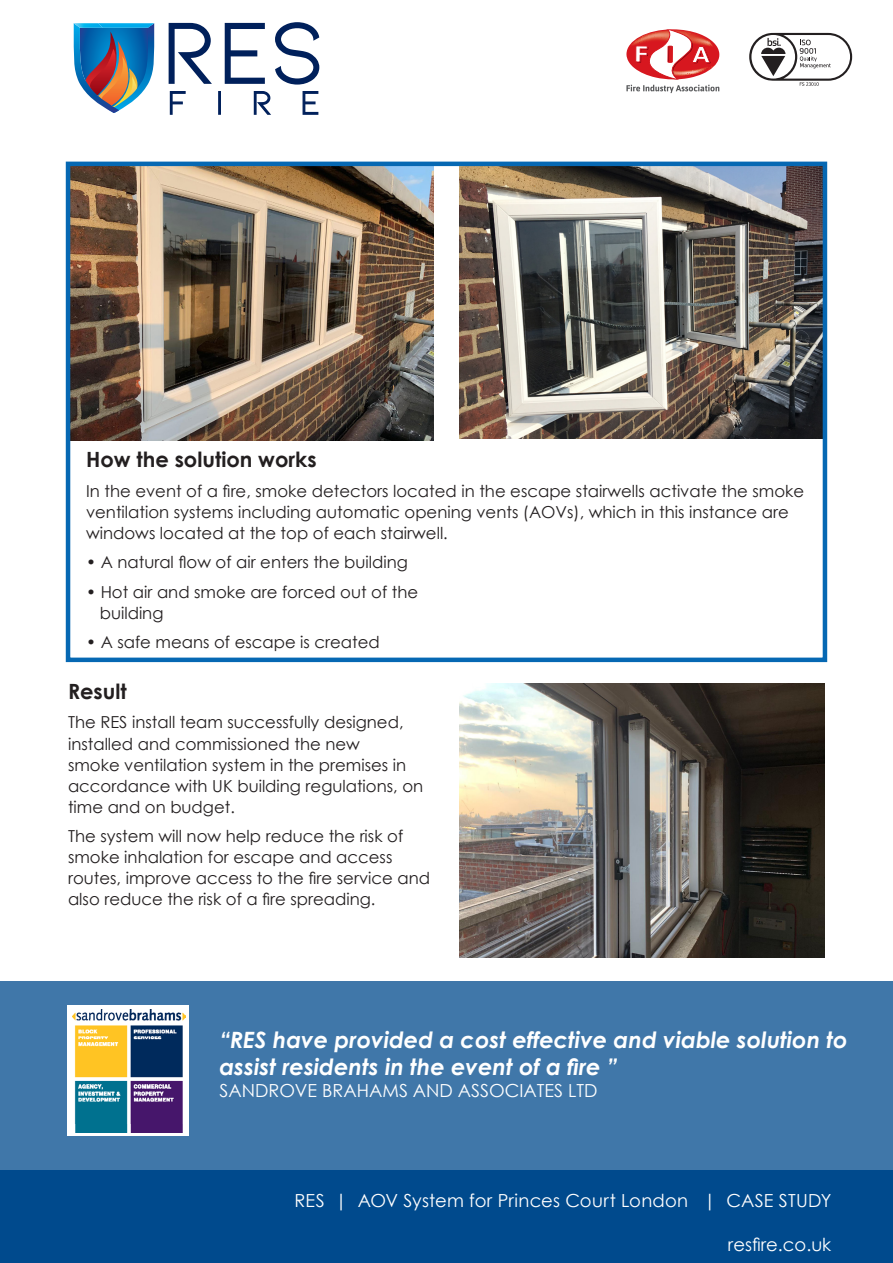
<style>
.page{position:relative;width:893px;height:1263px;background:#fff}
.page>*{position:absolute;margin:0;border:0;box-sizing:border-box;transform-origin:0 0}
.t1{font:italic 700 22.5px/27px "Century Gothic";color:#fff}
.Body_text{font:700 21px "Century Gothic";color:#231f20}
.Footer2{font:18px "Century Gothic";color:#fff}
.Body_text-2{font:16.5px/21px "Century Gothic";color:#231f20}
</style>
<div class="page">
<div style="left:0;top:1171px;width:893px;height:92px;background:#004a8d"></div>
<div style="left:0;top:981px;width:893px;height:189px;background:#4077a9"></div>
<img style="left:459px;top:167px;width:363px;height:271px">
<img style="left:71px;top:167px;width:363px;height:273px">
<div style="left:67px;top:1005px;width:122px;height:131px;background:#fff"></div>
<img style="left:72px;top:1009px;width:113px;height:123px">
<img style="left:459px;top:684px;width:366px;height:274px">
<div style="left:66px;top:162px;width:761px;height:500px;border:4px solid #0668b3"></div>
<svg style="left:169px;top:23px;width:43px;height:61px"></svg>
<svg style="left:225px;top:23px;width:40px;height:61px"></svg>
<svg style="left:275px;top:22px;width:44px;height:63px"></svg>
<svg style="left:170px;top:91px;width:16px;height:24px"></svg>
<hr style="left:218px;top:91px;width:3px;height:24px;background:#00205b">
<svg style="left:254px;top:91px;width:17px;height:24px"></svg>
<svg style="left:303px;top:91px;width:15px;height:24px"></svg>
<img style="left:73px;top:23px;width:82px;height:90px">
<img style="left:74px;top:23px;width:29px;height:5px">
<svg style="left:626px;top:29px;width:93px;height:64px"></svg>
<svg style="left:749px;top:33px;width:103px;height:53px"></svg>
<p class="Body_text" style="left:86px;top:444px;width:232px">How the solution works</p>
<p class="Body_text-2" style="left:86px;top:480px;width:720px">In the event of a fire, smoke detectors located in the escape stairwells activate the smoke ventilation systems including automatic opening vents (AOVs), which in this instance are windows located at the top of each stairwell.</p>
<p class="Body_text-2" style="left:86px;top:551px;width:323px">• A natural flow of air enters the building</p>
<p class="Body_text-2" style="left:100px;top:581px;width:320px;text-indent:-14px">• Hot air and smoke are forced out of the building</p>
<p class="Body_text-2" style="left:86px;top:631px;width:295px">• A safe means of escape is created</p>
<p class="Body_text" style="left:68px;top:675px;width:60px">Result</p>
<p class="Body_text-2" style="left:68px;top:712px;width:357px">The RES install team successfully designed, installed and commissioned the new<br>smoke ventilation system in the premises in accordance with UK building regulations, on time and on budget.</p>
<p class="Body_text-2" style="left:68px;top:825px;width:363px">The system will now help reduce the risk of smoke inhalation for escape and access routes, improve access to the fire service and also reduce the risk of a fire spreading.</p>
<p class="t1" style="left:219px;top:1025px;width:630px">“RES have provided a cost effective and viable solution to assist residents in the event of a fire ”</p>
<p class="Footer2" style="left:219px;top:1077px;width:380px">SANDROVE BRAHAMS AND ASSOCIATES LTD</p>
<p class="Footer2" style="left:295px;top:1188px;width:538px">RES | AOV System for Princes Court London | CASE STUDY</p>
<p class="Footer2" style="left:728px;top:1231px;width:105px">resfire.co.uk</p>
</div>
